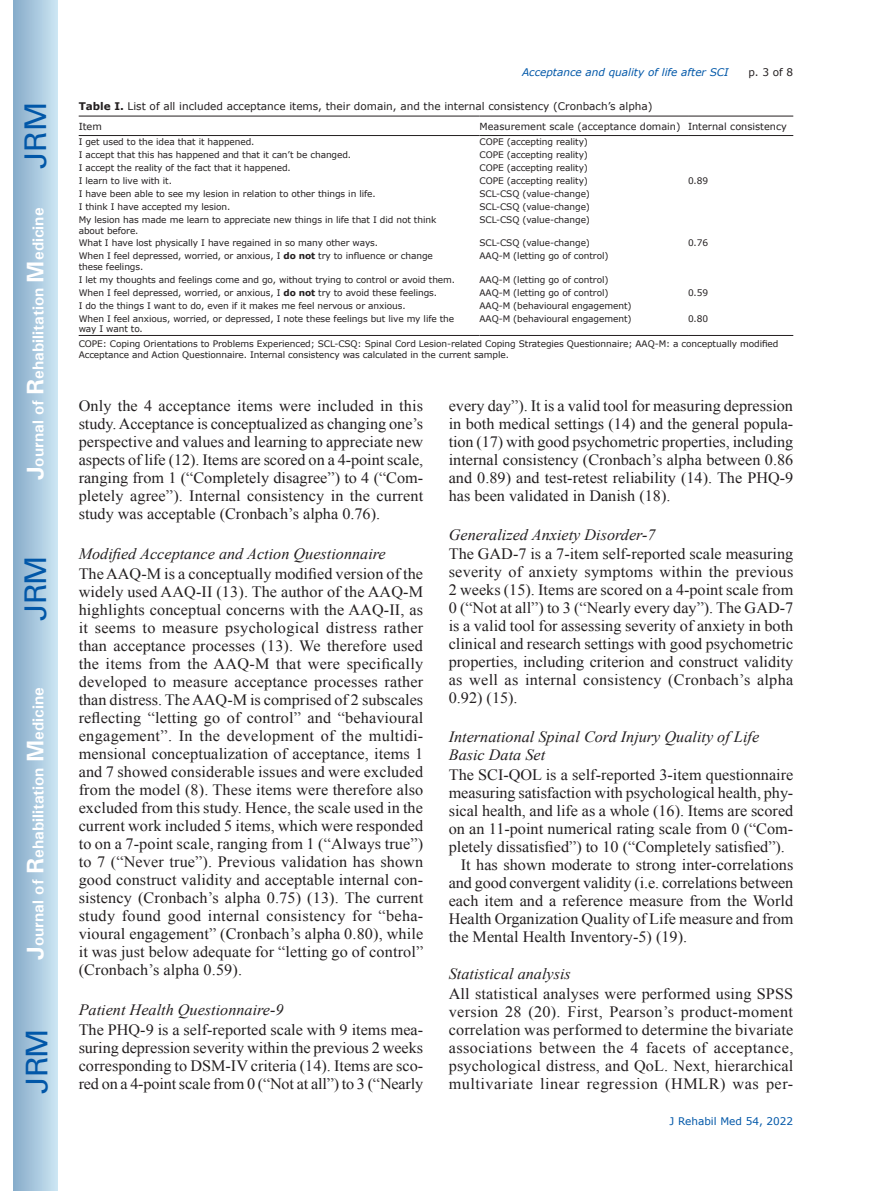
<style>
.page{position:relative;width:872px;height:1191px;background:#fff}
.page>*{position:absolute;margin:0;border:0;box-sizing:border-box;transform-origin:0 0}
.t1{font:30px "Univers";letter-spacing:-.03em;color:#0157a8}
.Tx{font:15.75px/18px "Times New Roman";color:#231f20;text-align:justify}
.Txi{font:15.75px/18px "Times New Roman";color:#231f20;text-align:justify}
.t2{font:italic 15.75px/18px "Times New Roman";color:#231f20}
.t3{font:700 15.75px "Univers";color:#fff}
.Tabelltitel{font:10.5px "Verdana";color:#231f20}
.t4{font:italic 10.5px "Verdana";color:#0157a8}
.t5{font:10.5px "Verdana";color:#0157a8}
.Table_col_head{font:9.75px "Verdana";color:#231f20}
.Table_text{font:9px/10.8px "Verdana";letter-spacing:-.01em;color:#231f20}
.s1{font-size:24px}
.s2{font-weight:700}
</style>
<div class="page">
<div style="left:14px;top:0;width:43px;height:1191px;background:linear-gradient(to right,#88acca,#cbe5f2)"></div>
<hr style="left:79px;top:116px;width:400px;height:1px;background:#231f20">
<hr style="left:479px;top:116px;width:209px;height:1px;background:#231f20">
<hr style="left:688px;top:116px;width:105px;height:1px;background:#231f20">
<hr style="left:79px;top:135px;width:400px;height:1px;background:#231f20">
<hr style="left:479px;top:135px;width:209px;height:1px;background:#231f20">
<hr style="left:688px;top:135px;width:105px;height:1px;background:#231f20">
<hr style="left:79px;top:335px;width:400px;height:1px;background:#231f20">
<hr style="left:479px;top:335px;width:209px;height:1px;background:#231f20">
<hr style="left:688px;top:335px;width:105px;height:1px;background:#231f20">
<h1 class="t1" style="left:18px;top:169px;width:68px;rotate:-90deg">JRM</h1>
<p class="t3" style="left:28px;top:480px;width:274px;rotate:-90deg"><span class="s1">J</span>ournal of <span class="s1">R</span>ehabilitation <span class="s1">M</span>edicine</p>
<h1 class="t1" style="left:18px;top:620px;width:67px;rotate:-90deg">JRM</h1>
<p class="t3" style="left:28px;top:959px;width:274px;rotate:-90deg"><span class="s1">J</span>ournal of <span class="s1">R</span>ehabilitation <span class="s1">M</span>edicine</p>
<h1 class="t1" style="left:19px;top:1093px;width:67px;rotate:-90deg">JRM</h1>
<p class="t4" style="left:522px;top:65px;width:208px">Acceptance and quality of life after SCI</p>
<p class="Tabelltitel" style="left:748px;top:65px;width:46px">p. 3 of 8</p>
<p class="Tabelltitel" style="left:79px;top:100px;width:575px"><span class="s2">Table I.</span> List of all included acceptance items, their domain, and the internal consistency (Cronbach’s alpha)</p>
<p class="Table_col_head" style="left:79px;top:120px;width:25px">Item</p>
<p class="Table_col_head" style="left:479px;top:120px;width:202px">Measurement scale (acceptance domain)</p>
<p class="Table_col_head" style="left:688px;top:120px;width:100px">Internal consistency</p>
<p class="Table_text" style="left:79px;top:137px;width:177px">I get used to the idea that it happened.</p>
<p class="Table_text" style="left:479px;top:137px;width:110px">COPE (accepting reality)</p>
<p class="Table_text" style="left:79px;top:150px;width:274px">I accept that this has happened and that it can’t be changed.</p>
<p class="Table_text" style="left:479px;top:150px;width:110px">COPE (accepting reality)</p>
<p class="Table_text" style="left:79px;top:163px;width:214px">I accept the reality of the fact that it happened.</p>
<p class="Table_text" style="left:479px;top:163px;width:110px">COPE (accepting reality)</p>
<p class="Table_text" style="left:79px;top:175px;width:95px">I learn to live with it.</p>
<p class="Table_text" style="left:479px;top:175px;width:110px">COPE (accepting reality)</p>
<p class="Table_text" style="left:688px;top:175px;width:22px">0.89</p>
<p class="Table_text" style="left:79px;top:188px;width:298px">I have been able to see my lesion in relation to other things in life.</p>
<p class="Table_text" style="left:479px;top:188px;width:112px">SCL-CSQ (value-change)</p>
<p class="Table_text" style="left:79px;top:201px;width:153px">I think I have accepted my lesion.</p>
<p class="Table_text" style="left:479px;top:201px;width:112px">SCL-CSQ (value-change)</p>
<p class="Table_text" style="left:79px;top:214px;width:359px">My lesion has made me learn to appreciate new things in life that I did not think about before.</p>
<p class="Table_text" style="left:479px;top:214px;width:112px">SCL-CSQ (value-change)</p>
<p class="Table_text" style="left:79px;top:238px;width:301px">What I have lost physically I have regained in so many other ways.</p>
<p class="Table_text" style="left:479px;top:238px;width:112px">SCL-CSQ (value-change)</p>
<p class="Table_text" style="left:688px;top:238px;width:22px">0.76</p>
<p class="Table_text" style="left:79px;top:251px;width:356px">When I feel depressed, worried, or anxious, I <span class="s2">do not</span> try to influence or change these feelings.</p>
<p class="Table_text" style="left:479px;top:251px;width:130px">AAQ-M (letting go of control)</p>
<p class="Table_text" style="left:79px;top:274px;width:378px">I let my thoughts and feelings come and go, without trying to control or avoid them.</p>
<p class="Table_text" style="left:479px;top:274px;width:130px">AAQ-M (letting go of control)</p>
<p class="Table_text" style="left:79px;top:287px;width:360px">When I feel depressed, worried, or anxious, I <span class="s2">do not</span> try to avoid these feelings.</p>
<p class="Table_text" style="left:479px;top:287px;width:130px">AAQ-M (letting go of control)</p>
<p class="Table_text" style="left:688px;top:287px;width:22px">0.59</p>
<p class="Table_text" style="left:79px;top:300px;width:328px">I do the things I want to do, even if it makes me feel nervous or anxious.</p>
<p class="Table_text" style="left:479px;top:300px;width:153px">AAQ-M (behavioural engagement)</p>
<p class="Table_text" style="left:79px;top:313px;width:377px">When I feel anxious, worried, or depressed, I note these feelings but live my life the way I want to.</p>
<p class="Table_text" style="left:479px;top:313px;width:153px">AAQ-M (behavioural engagement)</p>
<p class="Table_text" style="left:688px;top:313px;width:22px">0.80</p>
<p class="Table_text" style="left:79px;top:338px;width:701px">COPE: Coping Orientations to Problems Experienced; SCL-CSQ: Spinal Cord Lesion-related Coping Strategies Questionnaire; AAQ-M: a conceptually modified<br>Acceptance and Action Questionnaire. Internal consistency was calculated in the current sample.</p>
<p class="Tx" style="left:79px;top:396px;width:346px">Only the 4 acceptance items were included in this study. Acceptance is conceptualized as changing one’s perspective and values and learning to appreciate new aspects of life (12). Items are scored on a 4-point scale, ranging from 1 (“Completely disagree”) to 4 (“Com&shy;pletely agree”). Internal consistency in the current study was acceptable (Cronbach’s alpha 0.76).</p>
<h2 class="t2" style="left:79px;top:544px;width:308px">Modified Acceptance and Action Questionnaire</h2>
<p class="Tx" style="left:79px;top:564px;width:346px">The AAQ-M is a conceptually modified version of the widely used AAQ-II (13). The author of the AAQ-M highlights conceptual concerns with the AAQ-II, as it seems to measure psychological distress rather than acceptance processes (13). We therefore used the items from the AAQ-M that were specifically developed to measure acceptance processes rather than distress. The AAQ-M is comprised of 2 subscales reflecting “letting go of control” and “behavioural engagement”. In the development of the multidi&shy;mensional conceptualization of acceptance, items 1 and 7 showed considerable issues and were excluded from the model (8). These items were therefore also excluded from this study. Hence, the scale used in the current work included 5 items, which were responded to on a 7-point scale, ranging from 1 (“Always true”) to 7 (“Never true”). Previous validation has shown good construct validity and acceptable internal con&shy;sistency (Cronbach’s alpha 0.75) (13). The current study found good internal consistency for “beha&shy;vioural engagement” (Cronbach’s alpha 0.80), while it was just below adequate for “letting go of control” (Cronbach’s alpha 0.59).</p>
<h2 class="t2" style="left:79px;top:1000px;width:206px">Patient Health Questionnaire-9</h2>
<p class="Tx" style="left:79px;top:1020px;width:346px">The PHQ-9 is a self-reported scale with 9 items mea&shy;suring depression severity within the previous 2 weeks corresponding to DSM-IV criteria (14). Items are sco&shy;red on a 4-point scale from 0 (“Not at all”) to 3 (“Nearly</p>
<p class="Tx" style="left:449px;top:396px;width:346px">every day”). It is a valid tool for measuring depression in both medical settings (14) and the general popula&shy;tion (17) with good psychometric properties, including internal consistency (Cronbach’s alpha between 0.86 and 0.89) and test-retest reliability (14). The PHQ-9 has been validated in Danish (18).</p>
<h2 class="t2" style="left:449px;top:525px;width:208px">Generalized Anxiety Disorder-7</h2>
<p class="Tx" style="left:449px;top:544px;width:346px">The GAD-7 is a 7-item self-reported scale measuring severity of anxiety symptoms within the previous 2 weeks (15). Items are scored on a 4-point scale from 0 (“Not at all”) to 3 (“Nearly every day”). The GAD-7 is a valid tool for assessing severity of anxiety in both clinical and research settings with good psychometric properties, including criterion and construct validity as well as internal consistency (Cronbach’s alpha 0.92) (15).</p>
<h2 class="t2" style="left:449px;top:727px;width:312px">International Spinal Cord Injury Quality of Life<br>Basic Data Set</h2>
<p class="Tx" style="left:449px;top:765px;width:346px">The SCI-QOL is a self-reported 3-item questionnaire measuring satisfaction with psychological health, phy&shy;sical health, and life as a whole (16). Items are scored on an 11-point numerical rating scale from 0 (“Com&shy;pletely dissatisfied”) to 10 (“Completely satisfied”).</p>
<p class="Txi" style="left:449px;top:855px;width:346px;text-indent:12px">It has shown moderate to strong inter-correlations and good convergent validity (i.e. correlations between each item and a reference measure from the World Health Organization Quality of Life measure and from the Mental Health Inventory-5) (19).</p>
<h2 class="t2" style="left:449px;top:964px;width:124px">Statistical analysis</h2>
<p class="Tx" style="left:449px;top:984px;width:346px">All statistical analyses were performed using SPSS version 28 (20). First, Pearson’s product-moment correlation was performed to determine the bivariate associations between the 4 facets of acceptance, psychological distress, and QoL. Next, hierarchical multivariate linear regression (HMLR) was per-</p>
<p class="t5" style="left:669px;top:1114px;width:125px">J Rehabil Med 54, 2022</p>
</div>
